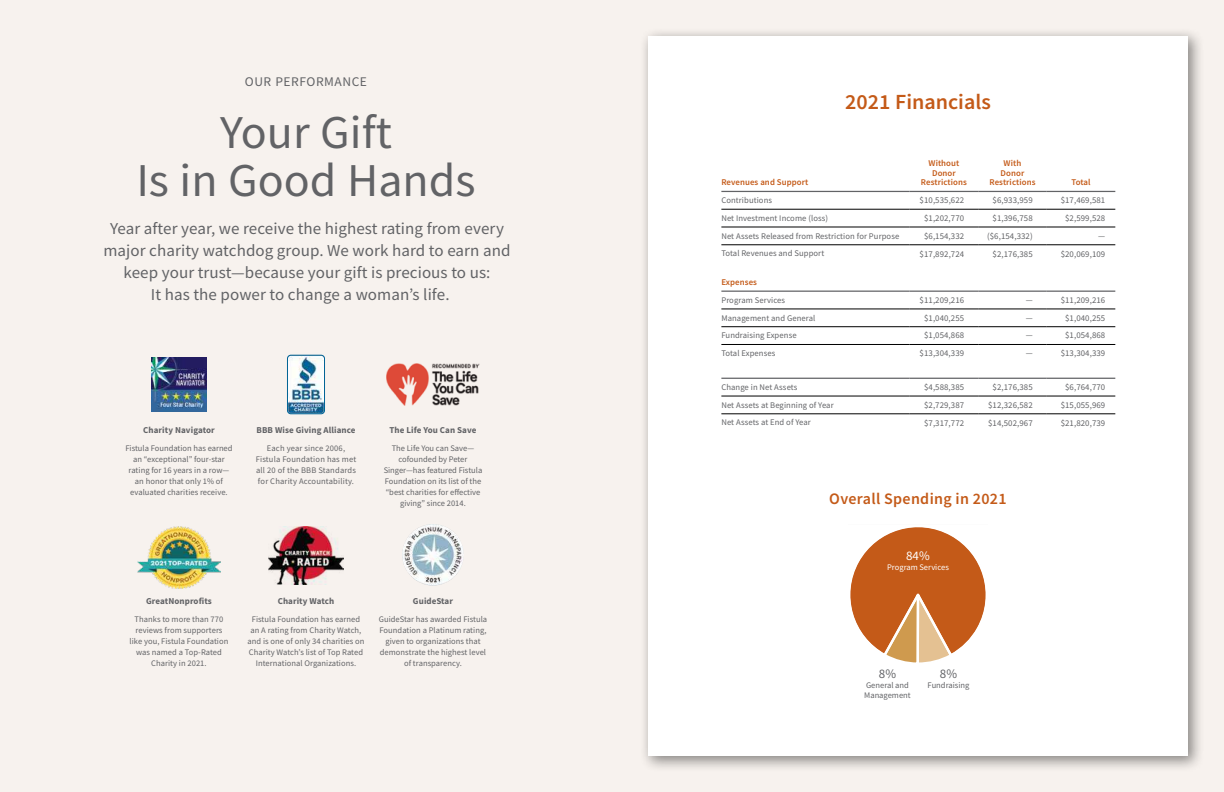
<style>
.page{position:relative;width:1224px;height:792px;background:#fff}
.page>*{position:absolute;margin:0;border:0;box-sizing:border-box;transform-origin:0 0}
.t1{font:47px/48px "Source Sans Pro";color:#626366;text-align:center}
.t2{font:600 21.6px "Source Sans Pro";color:#c45a18}
.t3{font:16.7px "Source Sans Pro";letter-spacing:.005em;color:#626366}
.t4{font:600 16px "Source Sans Pro";letter-spacing:.02em;color:#c45a18}
.t5{font:13.2px "Source Sans Pro";letter-spacing:.04em;color:#626366}
.t6{font:13px "Source Sans Pro";color:#626366}
.t7{font:13px "Source Sans Pro";color:#fff}
.t8{font:700 9px "Source Sans Pro";letter-spacing:.01em;color:#626366}
.t9{font:8.8px "Source Sans Pro";letter-spacing:.01em;color:#626366}
.t10{font:600 8.8px/9.8px "Source Sans Pro";letter-spacing:.01em;color:#c45a18;text-align:center}
.t11{font:8.6px "Source Sans Pro";letter-spacing:.01em;color:#626366}
.t12{font:8.5px/11px "Source Sans Pro";letter-spacing:.005em;color:#626366;text-align:center}
.t13{font:8.5px "Source Sans Pro";color:#fff}
</style>
<div class="page">
<div style="left:0;top:0;width:621px;height:792px;background:#f7f2ee"></div>
<div style="left:603px;top:0;width:621px;height:792px;background:#f7f2ee"></div>
<div style="left:639px;top:27px;width:565px;height:745px;background:#000;opacity:.45"></div>
<div style="left:648px;top:36px;width:540px;height:720px;background:#fff"></div>
<img style="left:402px;top:524px;width:62px;height:62px;border-radius:31px">
<img style="left:269px;top:527px;width:74px;height:57px">
<img style="left:137px;top:527px;width:84px;height:62px">
<img style="left:152px;top:357px;width:54px;height:55px">
<img style="left:287px;top:355px;width:38px;height:59px">
<div style="left:287px;top:355px;width:38px;height:59px;border:1px solid #006495;border-radius:3px"></div>
<img style="left:386px;top:364px;width:94px;height:41px">
<hr style="left:721px;top:209px;width:189px;height:1px;background:#000">
<hr style="left:910px;top:209px;width:68px;height:1px;background:#000">
<hr style="left:978px;top:209px;width:69px;height:1px;background:#000">
<hr style="left:1047px;top:209px;width:68px;height:1px;background:#000">
<hr style="left:721px;top:227px;width:189px;height:1px;background:#000">
<hr style="left:910px;top:227px;width:68px;height:1px;background:#000">
<hr style="left:978px;top:227px;width:69px;height:1px;background:#000">
<hr style="left:1047px;top:227px;width:68px;height:1px;background:#000">
<hr style="left:721px;top:245px;width:189px;height:1px;background:#000">
<hr style="left:910px;top:245px;width:68px;height:1px;background:#000">
<hr style="left:978px;top:245px;width:69px;height:1px;background:#000">
<hr style="left:1047px;top:245px;width:68px;height:1px;background:#000">
<hr style="left:721px;top:309px;width:189px;height:1px;background:#000">
<hr style="left:910px;top:309px;width:68px;height:1px;background:#000">
<hr style="left:978px;top:309px;width:69px;height:1px;background:#000">
<hr style="left:1047px;top:309px;width:68px;height:1px;background:#000">
<hr style="left:721px;top:327px;width:189px;height:1px;background:#000">
<hr style="left:910px;top:327px;width:68px;height:1px;background:#000">
<hr style="left:978px;top:327px;width:69px;height:1px;background:#000">
<hr style="left:1047px;top:327px;width:68px;height:1px;background:#000">
<hr style="left:721px;top:344px;width:189px;height:1px;background:#000">
<hr style="left:910px;top:344px;width:68px;height:1px;background:#000">
<hr style="left:978px;top:344px;width:69px;height:1px;background:#000">
<hr style="left:1047px;top:344px;width:68px;height:1px;background:#000">
<hr style="left:721px;top:396px;width:189px;height:1px;background:#000">
<hr style="left:910px;top:396px;width:68px;height:1px;background:#000">
<hr style="left:978px;top:396px;width:69px;height:1px;background:#000">
<hr style="left:1047px;top:396px;width:68px;height:1px;background:#000">
<hr style="left:721px;top:414px;width:189px;height:1px;background:#000">
<hr style="left:910px;top:414px;width:68px;height:1px;background:#000">
<hr style="left:978px;top:414px;width:69px;height:1px;background:#000">
<hr style="left:1047px;top:414px;width:68px;height:1px;background:#000">
<hr style="left:721px;top:378px;width:189px;height:1px;background:#626366">
<hr style="left:910px;top:378px;width:68px;height:1px;background:#626366">
<hr style="left:978px;top:378px;width:69px;height:1px;background:#626366">
<hr style="left:1047px;top:378px;width:68px;height:1px;background:#626366">
<hr style="left:721px;top:191px;width:189px;height:1px;background:#626366">
<hr style="left:910px;top:191px;width:68px;height:1px;background:#626366">
<hr style="left:978px;top:191px;width:69px;height:1px;background:#626366">
<hr style="left:1047px;top:191px;width:68px;height:1px;background:#626366">
<hr style="left:721px;top:291px;width:189px;height:1px;background:#626366">
<hr style="left:910px;top:291px;width:68px;height:1px;background:#626366">
<hr style="left:978px;top:291px;width:69px;height:1px;background:#626366">
<hr style="left:1047px;top:291px;width:68px;height:1px;background:#626366">
<svg style="left:850px;top:527px;width:136px;height:136px"></svg>
<h3 class="t5" style="left:245px;top:77px;width:124px">OUR PERFORMANCE</h3>
<h1 class="t1" style="left:136px;top:112px;width:341px">Your Gift<br>Is in Good Hands</h1>
<h3 class="t3" style="left:110px;top:221px;width:395px">Year after year, we receive the highest rating from every</h3>
<h3 class="t3" style="left:103px;top:243px;width:409px">major charity watchdog group. We work hard to earn and</h3>
<h3 class="t3" style="left:124px;top:265px;width:368px">keep your trust—because your gift is precious to us:</h3>
<h3 class="t3" style="left:151px;top:287px;width:300px">It has the power to change a woman’s life.</h3>
<p class="t8" style="left:143px;top:427px;width:73px">Charity Navigator</p>
<p class="t12" style="left:125px;top:443px;width:109px">Fistula Foundation has earned an “exceptional” four-star rating for 16 years in a row— an honor that only 1% of evaluated charities receive.</p>
<p class="t8" style="left:257px;top:427px;width:100px">BBB Wise Giving Alliance</p>
<p class="t12" style="left:256px;top:443px;width:102px">Each year since 2006,<br>Fistula Foundation has met all 20 of the BBB Standards for Charity Accountability.</p>
<p class="t8" style="left:389px;top:427px;width:89px">The Life You Can Save</p>
<p class="t12" style="left:384px;top:443px;width:100px">The Life You can Save— cofounded by Peter<br>Singer—has featured Fistula<br>Foundation on its list of the “best charities for effective giving” since 2014.</p>
<p class="t8" style="left:146px;top:598px;width:67px">GreatNonprofits</p>
<p class="t12" style="left:130px;top:615px;width:100px">Thanks to more than 770 reviews from supporters like you, Fistula Foundation was named a Top-Rated<br>Charity in 2021.</p>
<p class="t8" style="left:278px;top:598px;width:58px">Charity Watch</p>
<p class="t12" style="left:248px;top:615px;width:118px">Fistula Foundation has earned an A rating from Charity Watch, and is one of only 34 charities on<br>Charity Watch’s list of Top Rated<br>International Organizations.</p>
<p class="t8" style="left:413px;top:598px;width:42px">GuideStar</p>
<p class="t12" style="left:379px;top:615px;width:110px">GuideStar has awarded Fistula<br>Foundation a Platinum rating, given to organizations that demonstrate the highest level of transparency.</p>
<p class="t10" style="left:721px;top:178px;width:88px">Revenues and Support</p>
<h2 class="t2" style="left:845px;top:94px;width:147px">2021 Financials</h2>
<p class="t10" style="left:921px;top:159px;width:47px">Without<br>Donor<br>Restrictions</p>
<p class="t10" style="left:990px;top:159px;width:47px">With<br>Donor<br>Restrictions</p>
<p class="t10" style="left:1072px;top:178px;width:21px">Total</p>
<p class="t11" style="left:721px;top:197px;width:52px">Contributions</p>
<p class="t9" style="left:920px;top:197px;width:46px">$10,535,622</p>
<p class="t9" style="left:993px;top:197px;width:42px">$6,933,959</p>
<p class="t9" style="left:1061px;top:197px;width:46px">$17,469,581</p>
<p class="t11" style="left:721px;top:214px;width:108px">Net Investment Income (loss)</p>
<p class="t9" style="left:924px;top:214px;width:42px">$1,202,770</p>
<p class="t9" style="left:993px;top:214px;width:42px">$1,396,758</p>
<p class="t9" style="left:1065px;top:214px;width:42px">$2,599,528</p>
<p class="t11" style="left:721px;top:232px;width:179px">Net Assets Released from Restriction for Purpose</p>
<p class="t9" style="left:924px;top:232px;width:42px">$6,154,332</p>
<p class="t9" style="left:987px;top:232px;width:47px">($6,154,332)</p>
<p class="t9" style="left:1098px;top:232px;width:9px">—</p>
<p class="t11" style="left:721px;top:250px;width:104px">Total Revenues and Support</p>
<p class="t9" style="left:920px;top:250px;width:46px">$17,892,724</p>
<p class="t9" style="left:993px;top:250px;width:42px">$2,176,385</p>
<p class="t9" style="left:1061px;top:250px;width:46px">$20,069,109</p>
<p class="t10" style="left:721px;top:278px;width:37px">Expenses</p>
<p class="t11" style="left:721px;top:296px;width:65px">Program Services</p>
<p class="t9" style="left:920px;top:296px;width:46px">$11,209,216</p>
<p class="t9" style="left:1026px;top:296px;width:9px">—</p>
<p class="t9" style="left:1061px;top:296px;width:46px">$11,209,216</p>
<p class="t11" style="left:721px;top:314px;width:96px">Management and General</p>
<p class="t9" style="left:924px;top:314px;width:42px">$1,040,255</p>
<p class="t9" style="left:1026px;top:314px;width:9px">—</p>
<p class="t9" style="left:1065px;top:314px;width:42px">$1,040,255</p>
<p class="t11" style="left:721px;top:332px;width:77px">Fundraising Expense</p>
<p class="t9" style="left:924px;top:332px;width:42px">$1,054,868</p>
<p class="t9" style="left:1065px;top:332px;width:42px">$1,054,868</p>
<p class="t11" style="left:721px;top:350px;width:55px">Total Expenses</p>
<p class="t9" style="left:920px;top:350px;width:46px">$13,304,339</p>
<p class="t9" style="left:1026px;top:350px;width:9px">—</p>
<p class="t9" style="left:1061px;top:350px;width:46px">$13,304,339</p>
<p class="t11" style="left:721px;top:383px;width:78px">Change in Net Assets</p>
<p class="t9" style="left:924px;top:383px;width:42px">$4,588,385</p>
<p class="t9" style="left:993px;top:383px;width:42px">$2,176,385</p>
<p class="t9" style="left:1065px;top:383px;width:42px">$6,764,770</p>
<p class="t11" style="left:721px;top:401px;width:114px">Net Assets at Beginning of Year</p>
<p class="t9" style="left:924px;top:401px;width:42px">$2,729,387</p>
<p class="t9" style="left:988px;top:401px;width:46px">$12,326,582</p>
<p class="t9" style="left:1061px;top:401px;width:46px">$15,055,969</p>
<p class="t11" style="left:721px;top:419px;width:91px">Net Assets at End of Year</p>
<p class="t9" style="left:924px;top:419px;width:42px">$7,317,772</p>
<p class="t9" style="left:988px;top:419px;width:46px">$14,502,967</p>
<p class="t9" style="left:1061px;top:419px;width:46px">$21,820,739</p>
<h3 class="t4" style="left:829px;top:492px;width:179px">Overall Spending in 2021</h3>
<h3 class="t7" style="left:906px;top:550px;width:25px">84%</h3>
<p class="t13" style="left:887px;top:563px;width:63px">Program Services</p>
<h3 class="t6" style="left:879px;top:668px;width:19px">8%</h3>
<p class="t12" style="left:864px;top:681px;width:48px;line-height:10px;text-align:left">General and<br>Management</p>
<h3 class="t6" style="left:940px;top:668px;width:19px">8%</h3>
<p class="t12" style="left:928px;top:680px;width:43px">Fundraising</p>
</div>
